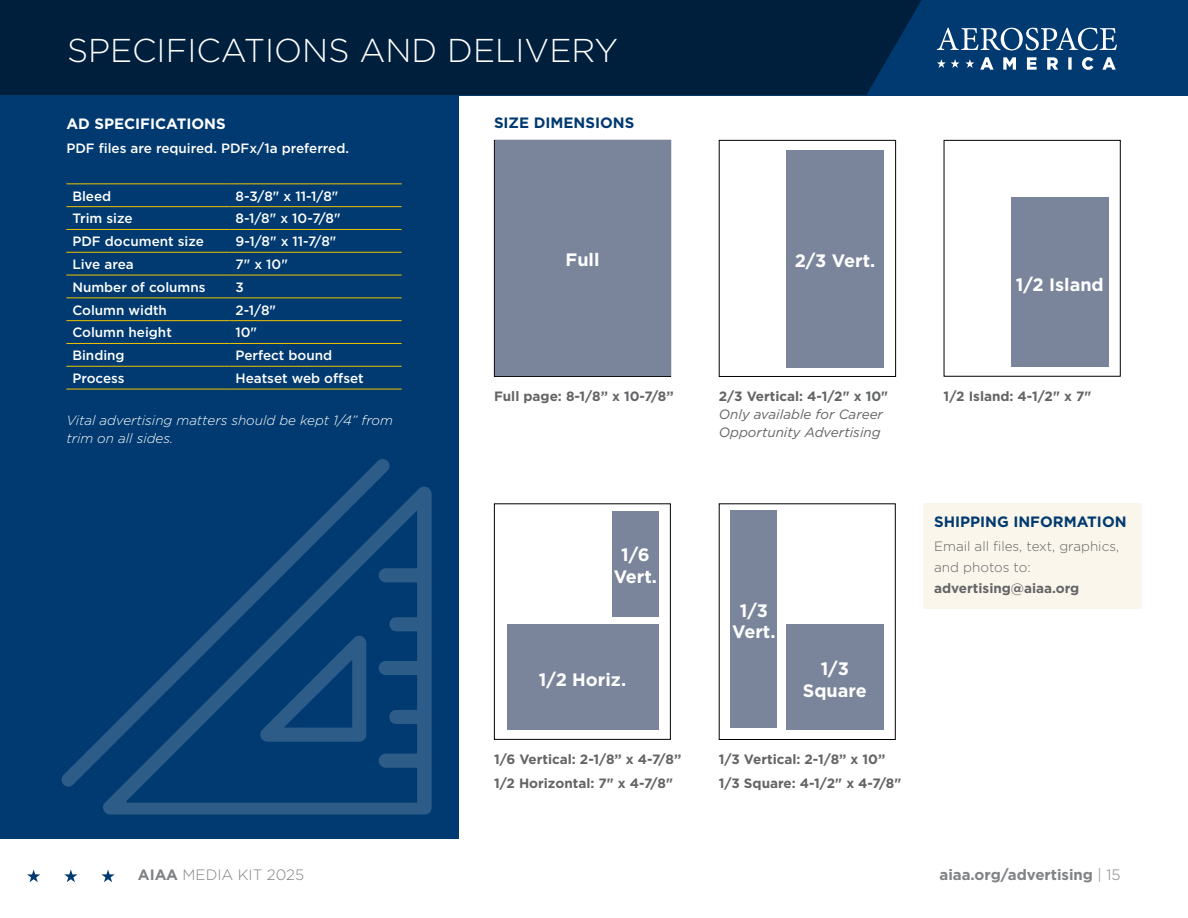
<style>
.page{position:relative;width:1188px;height:918px;background:#fff}
.page>*{position:absolute;margin:0;border:0;box-sizing:border-box;transform-origin:0 0}
.t1{font:300 33px "Gotham";color:#fff}
.t2{font:700 18px/21.6px "Gotham";color:#fff;text-align:center}
.t3{font:700 15px "Gotham";color:#003a70}
.t4{font:700 15px "Gotham";color:#808285}
.t5{font:300 15px "Gotham";color:#808285}
.t6{font:700 15px "Gotham";color:#fff}
.t7{font:500 13.5px "Gotham";color:#fff}
.t8{font:700 13.5px/24px "Gotham";color:#636466}
.t9{font:italic 300 13.5px/18px "Gotham";color:#fff}
.t10{font:italic 13.5px/18px "Gotham";color:#636466}
.t11{font:300 13.5px/21px "Gotham";color:#636466}
.s1{font-weight:700}
.s2{font-weight:300}
</style>
<div class="page">
<svg style="left:27px;top:870px;width:88px;height:12px"></svg>
<div style="left:923px;top:503px;width:219px;height:106px;background:#fbf6eb"></div>
<div style="left:0;top:0;width:459px;height:838px;background:#003a70"></div>
<hr style="left:66px;top:206px;width:164px;height:1px;background:#f1c300">
<hr style="left:230px;top:206px;width:172px;height:1px;background:#f1c300">
<hr style="left:66px;top:229px;width:164px;height:1px;background:#f1c300">
<hr style="left:230px;top:229px;width:172px;height:1px;background:#f1c300">
<hr style="left:66px;top:252px;width:164px;height:1px;background:#f1c300">
<hr style="left:230px;top:252px;width:172px;height:1px;background:#f1c300">
<hr style="left:66px;top:275px;width:164px;height:1px;background:#f1c300">
<hr style="left:230px;top:275px;width:172px;height:1px;background:#f1c300">
<hr style="left:66px;top:297px;width:164px;height:1px;background:#f1c300">
<hr style="left:230px;top:297px;width:172px;height:1px;background:#f1c300">
<hr style="left:66px;top:320px;width:164px;height:1px;background:#f1c300">
<hr style="left:230px;top:320px;width:172px;height:1px;background:#f1c300">
<hr style="left:66px;top:343px;width:164px;height:1px;background:#f1c300">
<hr style="left:230px;top:343px;width:172px;height:1px;background:#f1c300">
<hr style="left:66px;top:366px;width:164px;height:1px;background:#f1c300">
<hr style="left:230px;top:366px;width:172px;height:1px;background:#f1c300">
<hr style="left:66px;top:183px;width:164px;height:1px;background:#f1c300">
<hr style="left:230px;top:183px;width:172px;height:1px;background:#f1c300">
<hr style="left:66px;top:389px;width:164px;height:1px;background:#f1c300">
<hr style="left:230px;top:389px;width:172px;height:1px;background:#f1c300">
<div style="left:495px;top:141px;width:176px;height:235px;background:#7a859c"></div>
<div style="left:719px;top:140px;width:177px;height:237px;border:1px solid #000"></div>
<div style="left:786px;top:150px;width:98px;height:217px;background:#7a859c"></div>
<div style="left:944px;top:140px;width:177px;height:237px;border:1px solid #000"></div>
<div style="left:1011px;top:197px;width:98px;height:170px;background:#7a859c"></div>
<div style="left:494px;top:503px;width:177px;height:237px;border:1px solid #000"></div>
<div style="left:507px;top:624px;width:151px;height:106px;background:#7a859c"></div>
<div style="left:719px;top:503px;width:177px;height:237px;border:1px solid #000"></div>
<div style="left:786px;top:625px;width:98px;height:105px;background:#7a859c"></div>
<div style="left:0;top:0;width:1188px;height:95px;background:#003a70"></div>
<div style="left:731px;top:511px;width:46px;height:217px;background:#7a859c"></div>
<div style="left:612px;top:511px;width:46px;height:106px;background:#7a859c"></div>
<svg style="left:103px;top:486px;width:329px;height:329px"></svg>
<svg style="left:61px;top:459px;width:329px;height:328px"></svg>
<div style="left:0;top:0;width:937px;height:95px;background:#001f3c"></div>
<svg style="left:980px;top:57px;width:136px;height:13px"></svg>
<svg style="left:937px;top:28px;width:180px;height:22px"></svg>
<svg style="left:937px;top:59px;width:37px;height:9px"></svg>
<h1 class="t1" style="left:67px;top:29px;width:553px">SPECIFICATIONS AND DELIVERY</h1>
<p class="t6" style="left:66px;top:114px;width:161px">AD SPECIFICATIONS</p>
<p class="t7" style="left:66px;top:140px;width:284px">PDF files are required. PDFx/1a preferred.</p>
<p class="t7" style="left:72px;top:187px;width:40px">Bleed</p>
<p class="t7" style="left:235px;top:187px;width:104px">8-3/8" x 11-1/8"</p>
<p class="t7" style="left:72px;top:210px;width:62px">Trim size</p>
<p class="t7" style="left:235px;top:210px;width:107px">8-1/8" x 10-7/8"</p>
<p class="t7" style="left:72px;top:233px;width:133px">PDF document size</p>
<p class="t7" style="left:235px;top:233px;width:103px">9-1/8" x 11-7/8"</p>
<p class="t7" style="left:72px;top:255px;width:63px">Live area</p>
<p class="t7" style="left:235px;top:255px;width:54px">7" x 10"</p>
<p class="t7" style="left:72px;top:278px;width:135px">Number of columns</p>
<p class="t7" style="left:235px;top:278px;width:10px">3</p>
<p class="t7" style="left:72px;top:301px;width:96px">Column width</p>
<p class="t7" style="left:235px;top:301px;width:42px">2-1/8"</p>
<p class="t7" style="left:72px;top:324px;width:101px">Column height</p>
<p class="t7" style="left:235px;top:324px;width:23px">10"</p>
<p class="t7" style="left:72px;top:347px;width:54px">Binding</p>
<p class="t7" style="left:235px;top:347px;width:98px">Perfect bound</p>
<p class="t7" style="left:72px;top:369px;width:54px">Process</p>
<p class="t7" style="left:235px;top:369px;width:130px">Heatset web offset</p>
<p class="t9" style="left:66px;top:411px;width:328px">Vital advertising matters should be kept 1/4” from trim on all sides.</p>
<p class="t3" style="left:494px;top:113px;width:142px">SIZE DIMENSIONS</p>
<h2 class="t2" style="left:566px;top:249px;width:35px">Full</h2>
<h2 class="t2" style="left:795px;top:250px;width:82px">2/3 Vert.</h2>
<p class="t8" style="left:494px;top:385px;width:181px">Full page: 8-1/8” x 10-7/8”</p>
<p class="t8" style="left:719px;top:385px;width:171px">2/3 Vertical: 4-1/2" x 10"</p>
<p class="t10" style="left:719px;top:405px;width:166px">Only available for Career<br>Opportunity Advertising</p>
<h2 class="t2" style="left:614px;top:544px;width:45px">1/6<br>Vert.</h2>
<h2 class="t2" style="left:732px;top:600px;width:45px">1/3<br>Vert.</h2>
<h2 class="t2" style="left:539px;top:668px;width:89px">1/2 Horiz.</h2>
<h2 class="t2" style="left:803px;top:658px;width:65px">1/3<br>Square</h2>
<p class="t8" style="left:494px;top:748px;width:189px">1/6 Vertical: 2-1/8” x 4-7/8”<br>1/2 Horizontal: 7" x 4-7/8"</p>
<p class="t8" style="left:719px;top:748px;width:184px">1/3 Vertical: 2-1/8” x 10”<br>1/3 Square: 4-1/2" x 4-7/8"</p>
<h2 class="t2" style="left:1016px;top:273px;width:89px">1/2 Island</h2>
<p class="t8" style="left:944px;top:385px;width:149px">1/2 Island: 4-1/2" x 7"</p>
<p class="t3" style="left:934px;top:512px;width:194px">SHIPPING INFORMATION</p>
<p class="t11" style="left:934px;top:536px;width:187px">Email all files, text, graphics, and photos to:</p>
<p class="t8" style="left:934px;top:576px;width:147px">advertising@aiaa.org</p>
<p class="t5" style="left:138px;top:866px;width:168px"><span class="s1">AIAA</span> MEDIA KIT 2025</p>
<p class="t4" style="left:939px;top:865px;width:183px">aiaa.org/advertising <span class="s2">| 15</span></p>
</div>
